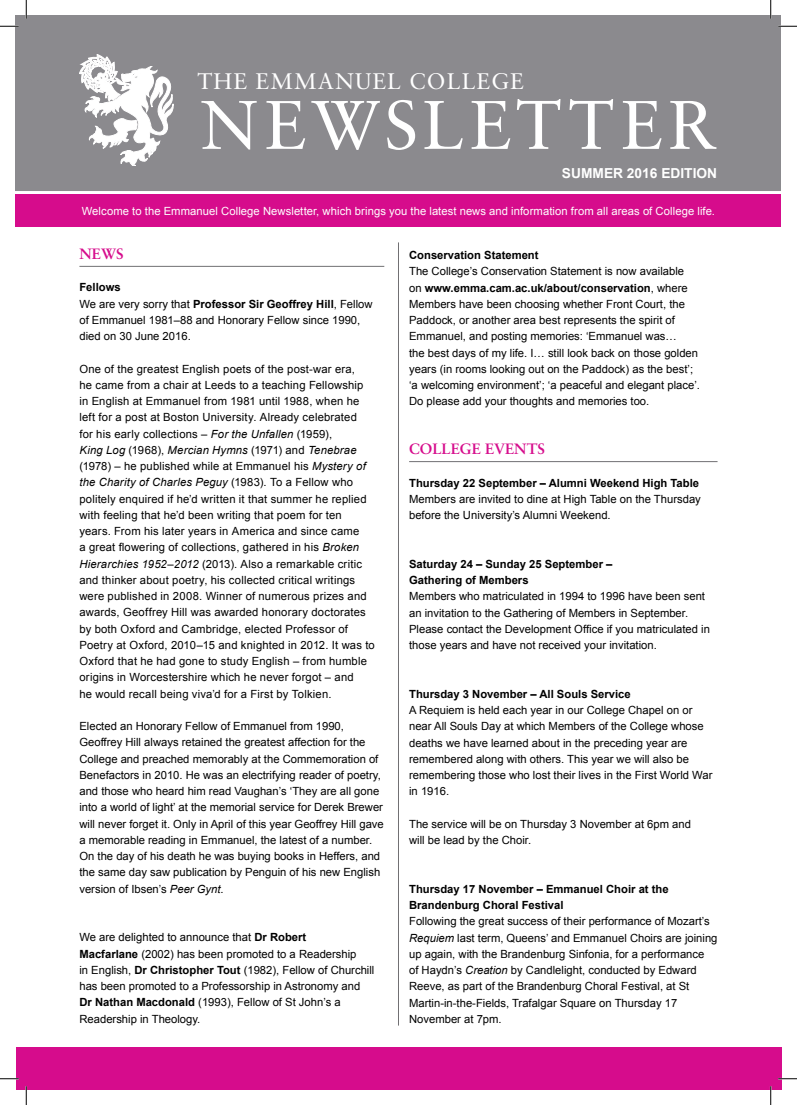
<style>
.page{position:relative;width:797px;height:1105px;background:#fff}
.page>*{position:absolute;margin:0;border:0;box-sizing:border-box;transform-origin:0 0}
.t1{font:68.75px "Sabon Roman SC";letter-spacing:.075em;color:#fff}
.t2{font:22.5px "Sabon Roman SC";letter-spacing:.05em;color:#fff}
.t3{font:700 15px "Sabon";color:#d60c8c}
.t4{font:700 13.75px "Arial";color:#fff}
.t5{font:11.25px/16.2px "Arial";color:#000}
.t6{font:700 11.25px/16.2px "Arial";color:#000}
.t7{font:11.25px "Arial";letter-spacing:.005em;color:#fff}
.s1{font-weight:700}
.s2{font-style:italic}
</style>
<div class="page">
<hr style="left:79px;top:266px;width:305px;height:1px;background:#717073">
<div style="left:16px;top:16px;width:765px;height:176px;background:#8b8a8e"></div>
<div style="left:16px;top:195px;width:765px;height:32px;background:#d60c8c"></div>
<svg style="left:79px;top:54px;width:94px;height:112px"></svg>
<hr style="left:16px;top:191px;width:765px;height:3px;background:#fff">
<hr style="left:409px;top:461px;width:308px;height:1px;background:#717073">
<hr style="left:398px;top:242px;width:1px;height:783px;background:#717073">
<div style="left:16px;top:1047px;width:765px;height:42px;background:#d60c8c"></div>
<svg style="left:0;top:25px;width:19px;height:2px"></svg>
<svg style="left:778px;top:25px;width:19px;height:2px"></svg>
<svg style="left:0;top:1078px;width:19px;height:1px"></svg>
<svg style="left:778px;top:1078px;width:19px;height:1px"></svg>
<svg style="left:25px;top:0;width:2px;height:19px"></svg>
<svg style="left:25px;top:1086px;width:2px;height:19px"></svg>
<svg style="left:770px;top:0;width:1px;height:19px"></svg>
<svg style="left:770px;top:1086px;width:1px;height:19px"></svg>
<h2 class="t2" style="left:197px;top:67px;width:328px">The EMMANUEL COLLEGE</h2>
<h1 class="t1" style="left:200px;top:84px;width:518px">NEWSLETTER</h1>
<p class="t4" style="left:562px;top:164px;width:154px">Summer 2016 Edition</p>
<p class="t7" style="left:82px;top:203px;width:634px">Welcome to the Emmanuel College Newsletter, which brings you the latest news and information from all areas of College life.</p>
<h3 class="t3" style="left:79px;top:244px;width:46px">NEWS</h3>
<p class="t5" style="left:79px;top:279px;width:295px"><span class="s1">Fellows<br></span>We are very sorry that <span class="s1">Professor Sir Geoffrey Hill</span>, Fellow of Emmanuel 1981–88 and Honorary Fellow since 1990, died on 30 June 2016.</p>
<p class="t5" style="left:79px;top:361px;width:297px">One of the greatest English poets of the post-war era,<br>he came from a chair at Leeds to a teaching Fellowship in English at Emmanuel from 1981 until 1988, when he left for a post at Boston University. Already celebrated<br>for his early collections – <span class="s2">For the Unfallen</span> (1959),<br><span class="s2">King Log</span> (1968), <span class="s2">Mercian Hymns</span> (1971) and <span class="s2">Tenebrae </span>(1978) – he published while at Emmanuel his <span class="s2">Mystery of the Charity of Charles Peguy</span> (1983). To a Fellow who politely enquired if he’d written it that summer he replied with feeling that he’d been writing that poem for ten years. From his later years in America and since came<br>a great flowering of collections, gathered in his <span class="s2">Broken Hierarchies 1952–2012</span> (2013). Also a remarkable critic and thinker about poetry, his collected critical writings were published in 2008. Winner of numerous prizes and awards, Geoffrey Hill was awarded honorary doctorates by both Oxford and Cambridge, elected Professor of Poetry at Oxford, 2010–15 and knighted in 2012. It was to Oxford that he had gone to study English – from humble origins in Worcestershire which he never forgot – and<br>he would recall being viva’d for a First by Tolkien.</p>
<p class="t5" style="left:79px;top:718px;width:306px">Elected an Honorary Fellow of Emmanuel from 1990, Geoffrey Hill always retained the greatest affection for the College and preached memorably at the Commemoration of Benefactors in 2010. He was an electrifying reader of poetry, and those who heard him read Vaughan’s ‘They are all gone into a world of light’ at the memorial service for Derek Brewer will never forget it. Only in April of this year Geoffrey Hill gave a memorable reading in Emmanuel, the latest of a number.<br>On the day of his death he was buying books in Heffers, and the same day saw publication by Penguin of his new English version of Ibsen’s <span class="s2">Peer Gynt</span>.</p>
<p class="t5" style="left:79px;top:929px;width:296px">We are delighted to announce that <span class="s1">Dr Robert<br>Macfarlane</span> (2002) has been promoted to a Readership<br>in English, <span class="s1">Dr Christopher Tout</span> (1982), Fellow of Churchill has been promoted to a Professorship in Astronomy and <span class="s1">Dr Nathan Macdonald</span> (1993), Fellow of St John’s a Readership in Theology.</p>
<p class="t6" style="left:409px;top:247px;width:131px">Conservation Statement</p>
<p class="t5" style="left:409px;top:263px;width:292px">The College’s Conservation Statement is now available<br>on <span class="s1">www.emma.cam.ac.uk/about/conservation</span>, where Members have been choosing whether Front Court, the Paddock, or another area best represents the spirit of Emmanuel, and posting memories: ‘Emmanuel was…<br>the best days of my life. I… still look back on those golden years (in rooms looking out on the Paddock) as the best’; ‘a welcoming environment’; ‘a peaceful and elegant place’.<br>Do please add your thoughts and memories too.</p>
<h3 class="t3" style="left:409px;top:440px;width:136px">COLLEGE EVENTS</h3>
<p class="t6" style="left:409px;top:475px;width:291px">Thursday 22 September – Alumni Weekend High Table</p>
<p class="t5" style="left:409px;top:491px;width:293px">Members are invited to dine at High Table on the Thursday before the University’s Alumni Weekend.</p>
<p class="t6" style="left:409px;top:556px;width:205px">Saturday 24 – Sunday 25 September –<br>Gathering of Members</p>
<p class="t5" style="left:409px;top:588px;width:302px">Members who matriculated in 1994 to 1996 have been sent an invitation to the Gathering of Members in September.<br>Please contact the Development Office if you matriculated in those years and have not received your invitation.</p>
<p class="t6" style="left:409px;top:686px;width:223px">Thursday 3 November – All Souls Service</p>
<p class="t5" style="left:409px;top:702px;width:305px">A Requiem is held each year in our College Chapel on or near All Souls Day at which Members of the College whose deaths we have learned about in the preceding year are remembered along with others. This year we will also be remembering those who lost their lives in the First World War in 1916.</p>
<p class="t5" style="left:409px;top:816px;width:283px">The service will be on Thursday 3 November at 6pm and will be lead by the Choir.</p>
<p class="t6" style="left:409px;top:881px;width:261px">Thursday 17 November – Emmanuel Choir at the<br>Brandenburg Choral Festival</p>
<p class="t5" style="left:409px;top:913px;width:310px">Following the great success of their performance of Mozart’s <span class="s2">Requiem</span> last term, Queens’ and Emmanuel Choirs are joining up again, with the Brandenburg Sinfonia, for a performance<br>of Haydn’s <span class="s2">Creation</span> by Candlelight, conducted by Edward Reeve, as part of the Brandenburg Choral Festival, at St Martin-in-the-Fields, Trafalgar Square on Thursday 17<br>November at 7pm.</p>
</div>
